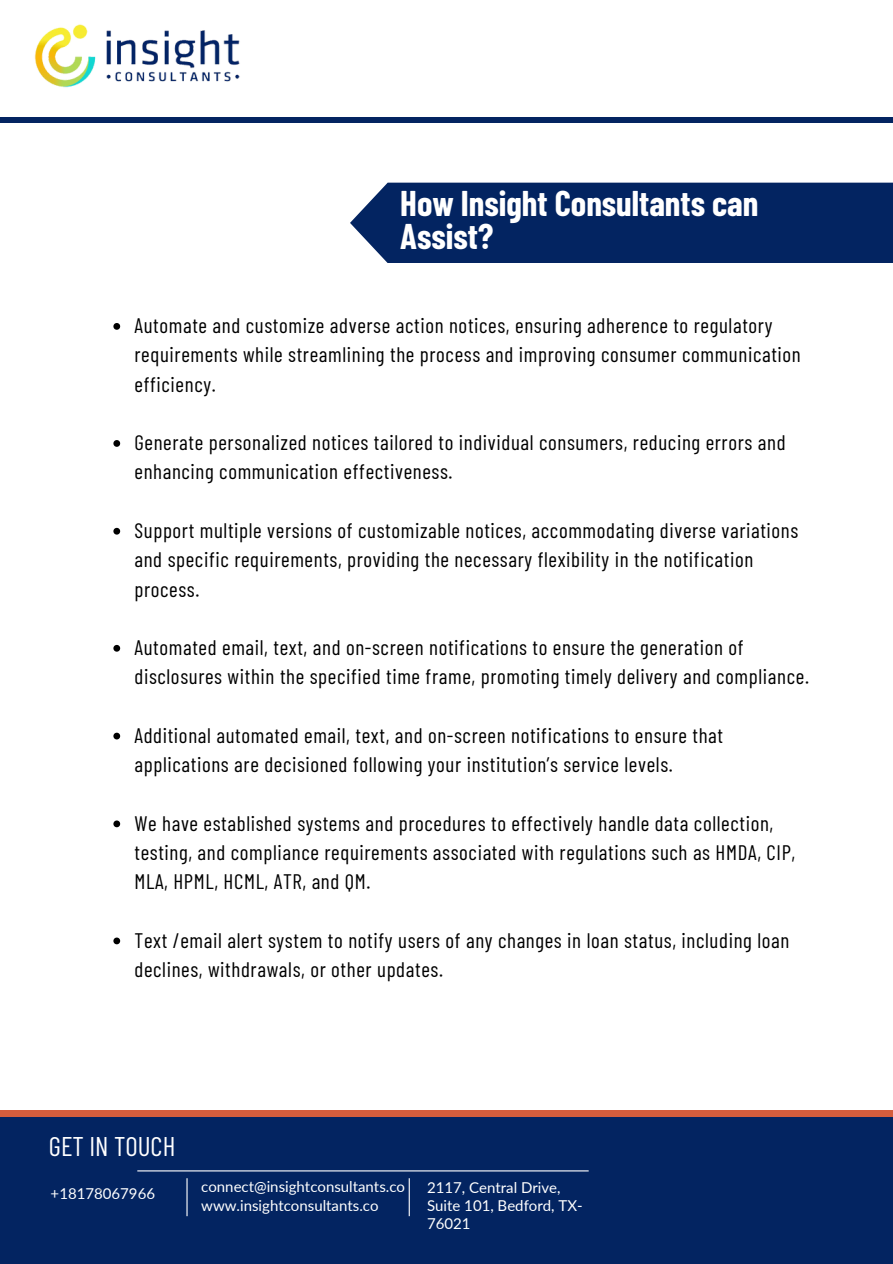
<style>
.page{position:relative;width:893px;height:1264px;background:#fff}
.page>*{position:absolute;margin:0;border:0;box-sizing:border-box;transform-origin:0 0}
.t1{font:700 34.95px/33.8px "Barlow Condensed";color:#fff}
.t2{font:27px "Barlow Condensed";color:#fff}
.t3{font:21px/29.2px "Barlow Condensed";letter-spacing:.03em;color:#000}
.t4{font:15px/18px "Lato";color:#fff}
.t5{font:13.5px "Lato";color:#737373}
</style>
<div class="page">
<div style="left:0;top:1113px;width:892px;height:150px;background:#032461"></div>
<div style="left:0;top:1109px;width:892px;height:7px;background:#d45d3d"></div>
<hr style="left:51px;top:1170px;width:537px;height:1px;background:#fff">
<hr style="left:49px;top:1169px;width:88px;height:3px;background:#032461">
<hr style="left:186px;top:1178px;width:1px;height:38px;background:#fff">
<hr style="left:408px;top:1178px;width:2px;height:38px;background:#fff">
<img style="left:34px;top:24px;width:206px;height:64px">
<svg style="left:113px;top:323px;width:7px;height:7px"></svg>
<svg style="left:113px;top:440px;width:7px;height:7px"></svg>
<svg style="left:113px;top:528px;width:7px;height:6px"></svg>
<svg style="left:113px;top:645px;width:7px;height:6px"></svg>
<svg style="left:113px;top:732px;width:7px;height:7px"></svg>
<svg style="left:113px;top:820px;width:7px;height:7px"></svg>
<svg style="left:113px;top:937px;width:7px;height:7px"></svg>
<div style="left:350px;top:183px;width:542px;height:80px;background:#032461"></div>
<div style="left:0;top:118px;width:892px;height:5px;background:#032461"></div>
<h4 class="t1" style="left:400px;top:185px;width:359px">How Insight Consultants can<br>Assist?</h4>
<p class="t3" style="left:134px;top:310px;width:667px">Automate and customize adverse action notices, ensuring adherence to regulatory requirements while streamlining the process and improving consumer communication efficiency.</p>
<p class="t3" style="left:134px;top:427px;width:652px">Generate personalized notices tailored to individual consumers, reducing errors and enhancing communication effectiveness.</p>
<p class="t3" style="left:134px;top:515px;width:665px">Support multiple versions of customizable notices, accommodating diverse variations and specific requirements, providing the necessary flexibility in the notification process.</p>
<p class="t3" style="left:134px;top:632px;width:676px">Automated email, text, and on-screen notifications to ensure the generation of disclosures within the specified time frame, promoting timely delivery and compliance.</p>
<p class="t3" style="left:134px;top:719px;width:590px">Additional automated email, text, and on-screen notifications to ensure that applications are decisioned following your institution’s service levels.</p>
<p class="t3" style="left:134px;top:807px;width:662px">We have established systems and procedures to effectively handle data collection, testing, and compliance requirements associated with regulations such as HMDA, CIP,<br>MLA, HPML, HCML, ATR, and QM.</p>
<p class="t3" style="left:134px;top:924px;width:656px">Text /email alert system to notify users of any changes in loan status, including loan declines, withdrawals, or other updates.</p>
<h4 class="t2" style="left:49px;top:1128px;width:128px">GET IN TOUCH</h4>
<p class="t4" style="left:51px;top:1184px;width:106px">+18178067966</p>
<h1 class="t4" style="left:201px;top:1177px;width:205px">connect@insightconsultants.co</h1>
<h4 class="t5" style="left:99px;top:1177px;width:5px">.</h4>
<h4 class="t4" style="left:201px;top:1196px;width:179px">www.insightconsultants.co</h4>
<h2 class="t4" style="left:427px;top:1177px;width:157px">2117, Central Drive,<br>Suite 101, Bedford, TX-<br>76021</h2>
</div>
